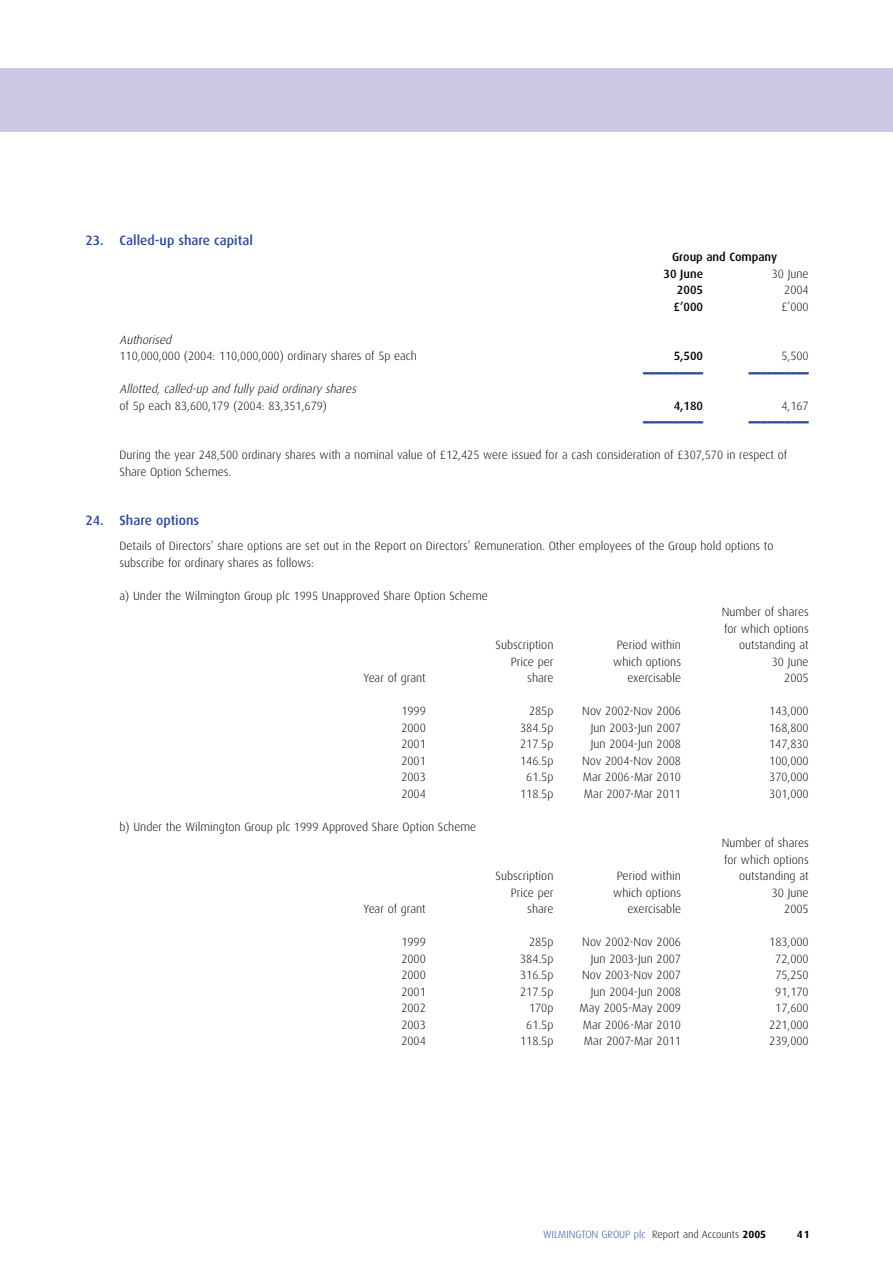
<style>
.page{position:relative;width:893px;height:1262px;background:#fff}
.page>*{position:absolute;margin:0;border:0;box-sizing:border-box;transform-origin:0 0}
.t1{font:500 13.5px "Dax";color:#2e499a}
.t2{font:300 12px/16.5px "Dax";color:#000}
.t3{font:italic 300 12px "Dax";color:#000}
.t4{font:500 12px/16.5px "Dax";color:#000}
.t5{font:800 12px "Gill Sans";color:#2e499a}
.t6{font:300 10.5px "Dax";color:#2e499a}
.t7{font:700 10.5px "Dax";color:#000}
.s1{color:#000}
.s2{font-weight:700;color:#000}
</style>
<div class="page">
<div style="left:0;top:68px;width:892px;height:64px;background:#cac8e2"></div>
<p class="t1" style="left:85px;top:233px;width:169px">23. Called-up share capital</p>
<p class="t4" style="left:663px;top:249px;width:115px;text-indent:9px">Group and Company<br>30 June</p>
<p class="t2" style="left:771px;top:266px;width:38px">30 June</p>
<p class="t4" style="left:677px;top:282px;width:28px">2005</p>
<p class="t2" style="left:784px;top:282px;width:26px">2004</p>
<p class="t4" style="left:673px;top:299px;width:31px">£’000</p>
<p class="t2" style="left:781px;top:299px;width:29px">£’000</p>
<p class="t3" style="left:119px;top:333px;width:56px">Authorised</p>
<p class="t2" style="left:119px;top:348px;width:299px">110,000,000 (2004: 110,000,000) ordinary shares of 5p each</p>
<p class="t4" style="left:673px;top:348px;width:31px">5,500</p>
<p class="t2" style="left:781px;top:348px;width:29px">5,500</p>
<p class="t5" style="left:643px;top:368px;width:61px">––––––––––</p>
<p class="t5" style="left:748px;top:368px;width:61px">––––––––––</p>
<p class="t3" style="left:119px;top:383px;width:241px">Allotted, called-up and fully paid ordinary shares</p>
<p class="t2" style="left:119px;top:398px;width:209px">of 5p each 83,600,179 (2004: 83,351,679)</p>
<p class="t4" style="left:673px;top:398px;width:31px">4,180</p>
<p class="t2" style="left:781px;top:398px;width:29px">4,167</p>
<p class="t5" style="left:643px;top:418px;width:61px">––––––––––</p>
<p class="t5" style="left:748px;top:418px;width:61px">––––––––––</p>
<p class="t2" style="left:119px;top:447px;width:669px">During the year 248,500 ordinary shares with a nominal value of £12,425 were issued for a cash consideration of £307,570 in respect of<br>Share Option Schemes.</p>
<p class="t1" style="left:85px;top:514px;width:115px">24. Share options</p>
<p class="t2" style="left:119px;top:538px;width:655px">Details of Directors’ share options are set out in the Report on Directors’ Remuneration. Other employees of the Group hold options to subscribe for ordinary shares as follows:</p>
<p class="t2" style="left:119px;top:588px;width:370px">a) Under the Wilmington Group plc 1995 Unapproved Share Option Scheme</p>
<p class="t2" style="left:721px;top:604px;width:88px">Number of shares for which options</p>
<p class="t2" style="left:495px;top:637px;width:59px">Subscription</p>
<p class="t2" style="left:616px;top:637px;width:66px">Period within</p>
<p class="t2" style="left:739px;top:637px;width:71px">outstanding at</p>
<p class="t2" style="left:511px;top:654px;width:44px">Price per</p>
<p class="t2" style="left:613px;top:654px;width:69px">which options</p>
<p class="t2" style="left:771px;top:654px;width:38px">30 June</p>
<p class="t2" style="left:363px;top:670px;width:64px">Year of grant</p>
<p class="t2" style="left:527px;top:670px;width:28px">share</p>
<p class="t2" style="left:627px;top:670px;width:55px">exercisable</p>
<p class="t2" style="left:784px;top:670px;width:26px">2005</p>
<p class="t2" style="left:401px;top:703px;width:26px">1999</p>
<p class="t2" style="left:529px;top:703px;width:26px">285p</p>
<p class="t2" style="left:582px;top:703px;width:100px">Nov 2002-Nov 2006</p>
<p class="t2" style="left:769px;top:703px;width:41px">143,000</p>
<p class="t2" style="left:401px;top:720px;width:26px">2000</p>
<p class="t2" style="left:520px;top:720px;width:35px">384.5p</p>
<p class="t2" style="left:591px;top:720px;width:92px">Jun 2003-Jun 2007</p>
<p class="t2" style="left:769px;top:720px;width:41px">168,800</p>
<p class="t2" style="left:401px;top:736px;width:26px">2001</p>
<p class="t2" style="left:520px;top:736px;width:35px">217.5p</p>
<p class="t2" style="left:591px;top:736px;width:92px">Jun 2004-Jun 2008</p>
<p class="t2" style="left:769px;top:736px;width:41px">147,830</p>
<p class="t2" style="left:401px;top:753px;width:26px">2001</p>
<p class="t2" style="left:520px;top:753px;width:35px">146.5p</p>
<p class="t2" style="left:582px;top:753px;width:100px">Nov 2004-Nov 2008</p>
<p class="t2" style="left:769px;top:753px;width:41px">100,000</p>
<p class="t2" style="left:401px;top:769px;width:26px">2003</p>
<p class="t2" style="left:526px;top:769px;width:29px">61.5p</p>
<p class="t2" style="left:582px;top:769px;width:100px">Mar 2006-Mar 2010</p>
<p class="t2" style="left:769px;top:769px;width:41px">370,000</p>
<p class="t2" style="left:401px;top:786px;width:26px">2004</p>
<p class="t2" style="left:520px;top:786px;width:35px">118.5p</p>
<p class="t2" style="left:584px;top:786px;width:99px">Mar 2007-Mar 2011</p>
<p class="t2" style="left:769px;top:786px;width:41px">301,000</p>
<p class="t2" style="left:119px;top:819px;width:358px">b) Under the Wilmington Group plc 1999 Approved Share Option Scheme</p>
<p class="t2" style="left:721px;top:835px;width:88px">Number of shares for which options</p>
<p class="t2" style="left:495px;top:868px;width:59px">Subscription</p>
<p class="t2" style="left:616px;top:868px;width:66px">Period within</p>
<p class="t2" style="left:739px;top:868px;width:71px">outstanding at</p>
<p class="t2" style="left:511px;top:885px;width:44px">Price per</p>
<p class="t2" style="left:613px;top:885px;width:69px">which options</p>
<p class="t2" style="left:771px;top:885px;width:38px">30 June</p>
<p class="t2" style="left:363px;top:901px;width:64px">Year of grant</p>
<p class="t2" style="left:527px;top:901px;width:28px">share</p>
<p class="t2" style="left:627px;top:901px;width:55px">exercisable</p>
<p class="t2" style="left:784px;top:901px;width:26px">2005</p>
<p class="t2" style="left:401px;top:934px;width:26px">1999</p>
<p class="t2" style="left:529px;top:934px;width:26px">285p</p>
<p class="t2" style="left:582px;top:934px;width:100px">Nov 2002-Nov 2006</p>
<p class="t2" style="left:769px;top:934px;width:41px">183,000</p>
<p class="t2" style="left:401px;top:951px;width:26px">2000</p>
<p class="t2" style="left:520px;top:951px;width:35px">384.5p</p>
<p class="t2" style="left:591px;top:951px;width:92px">Jun 2003-Jun 2007</p>
<p class="t2" style="left:775px;top:951px;width:35px">72,000</p>
<p class="t2" style="left:401px;top:967px;width:26px">2000</p>
<p class="t2" style="left:520px;top:967px;width:35px">316.5p</p>
<p class="t2" style="left:582px;top:967px;width:100px">Nov 2003-Nov 2007</p>
<p class="t2" style="left:775px;top:967px;width:35px">75,250</p>
<p class="t2" style="left:401px;top:984px;width:26px">2001</p>
<p class="t2" style="left:520px;top:984px;width:35px">217.5p</p>
<p class="t2" style="left:591px;top:984px;width:92px">Jun 2004-Jun 2008</p>
<p class="t2" style="left:775px;top:984px;width:35px">91,170</p>
<p class="t2" style="left:401px;top:1000px;width:26px">2002</p>
<p class="t2" style="left:529px;top:1000px;width:26px">170p</p>
<p class="t2" style="left:579px;top:1000px;width:103px">May 2005-May 2009</p>
<p class="t2" style="left:775px;top:1000px;width:35px">17,600</p>
<p class="t2" style="left:401px;top:1017px;width:26px">2003</p>
<p class="t2" style="left:526px;top:1017px;width:29px">61.5p</p>
<p class="t2" style="left:582px;top:1017px;width:100px">Mar 2006-Mar 2010</p>
<p class="t2" style="left:769px;top:1017px;width:41px">221,000</p>
<p class="t2" style="left:401px;top:1033px;width:26px">2004</p>
<p class="t2" style="left:520px;top:1033px;width:35px">118.5p</p>
<p class="t2" style="left:584px;top:1033px;width:99px">Mar 2007-Mar 2011</p>
<p class="t2" style="left:769px;top:1033px;width:41px">239,000</p>
<p class="t6" style="left:543px;top:1228px;width:224px">WILMINGTON GROUP plc <span class="s1">Report and Accounts</span> <span class="s2">2005</span></p>
<p class="t7" style="left:796px;top:1228px;width:15px">41</p>
</div>
